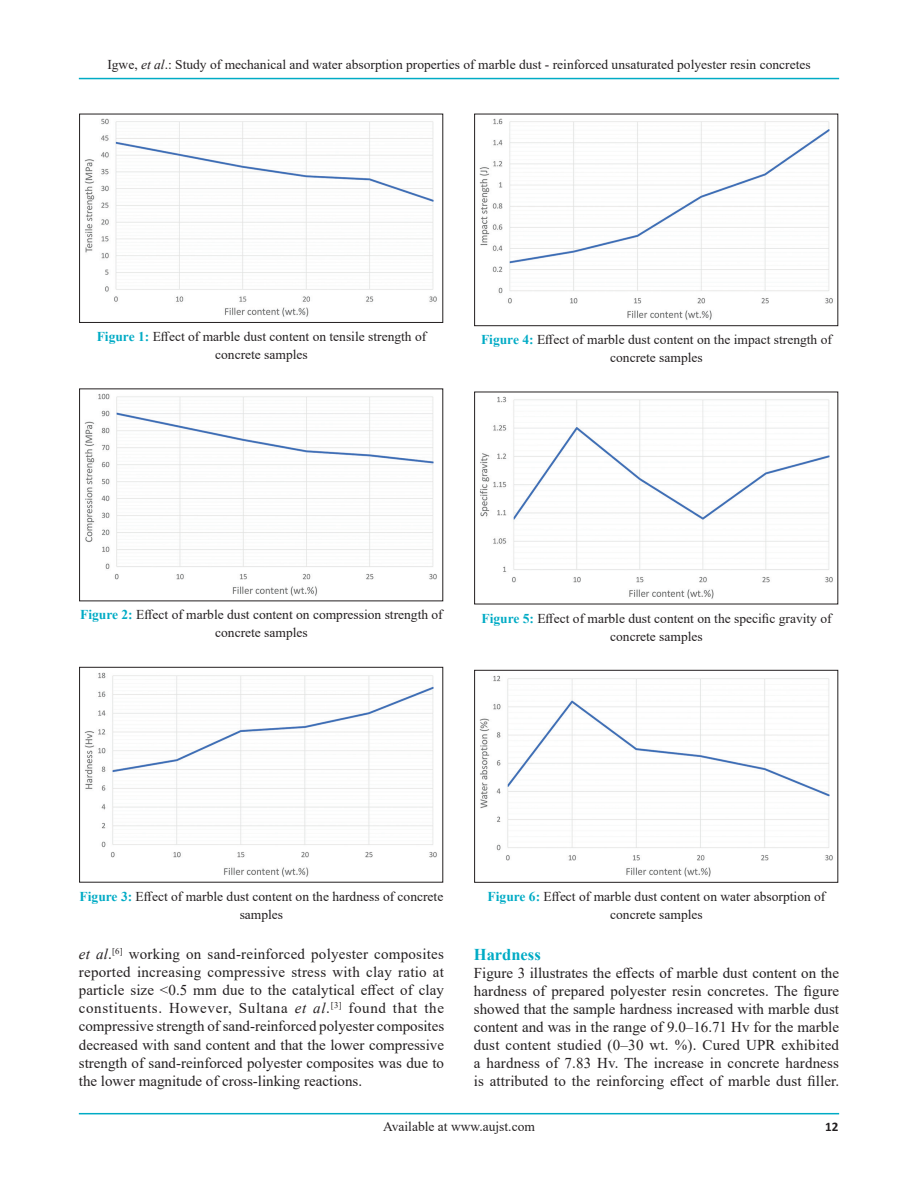
<style>
.page{position:relative;width:918px;height:1188px;background:#fff}
.page>*{position:absolute;margin:0;border:0;box-sizing:border-box;transform-origin:0 0}
.t1{font:700 16.5px "Times New Roman";color:#00abc5}
.TX{font:15px/18.1px "Times New Roman";letter-spacing:.005em;color:#231f20;text-align:justify}
.FGC{font:13.5px/18px "Times New Roman";color:#231f20;text-align:center}
.Num{font:700 13.05px "Calibri";color:#231f20}
.s1{font-style:italic}
.s2{font-weight:700;color:#00abc5}
</style>
<div class="page">
<hr style="left:79px;top:78px;width:760px;height:1px;background:#00abc5">
<hr style="left:79px;top:1113px;width:760px;height:1px;background:#00abc5">
<img style="left:84px;top:118px;width:353px;height:199px">
<div style="left:79px;top:114px;width:364px;height:209px;border:1px solid #231f20"></div>
<img style="left:84px;top:672px;width:353px;height:205px">
<div style="left:79px;top:667px;width:364px;height:215px;border:1px solid #231f20"></div>
<img style="left:479px;top:396px;width:354px;height:203px">
<img style="left:84px;top:393px;width:353px;height:203px">
<img style="left:479px;top:118px;width:354px;height:202px">
<div style="left:474px;top:114px;width:364px;height:212px;border:1px solid #231f20"></div>
<img style="left:479px;top:675px;width:354px;height:202px">
<div style="left:474px;top:670px;width:364px;height:213px;border:1px solid #231f20"></div>
<p class="FGC" style="left:107px;top:55px;width:705px">Igwe, <span class="s1">et al</span>.: Study of mechanical and water absorption properties of marble dust - reinforced unsaturated polyester resin concretes</p>
<p class="FGC" style="left:97px;top:327px;width:331px"><span class="s2">Figure 1:</span> Effect of marble dust content on tensile strength of concrete samples</p>
<p class="FGC" style="left:481px;top:330px;width:352px"><span class="s2">Figure 4:</span> Effect of marble dust content on the impact strength of concrete samples</p>
<p class="FGC" style="left:80px;top:605px;width:364px"><span class="s2">Figure 2:</span> Effect of marble dust content on compression strength of concrete samples</p>
<p class="FGC" style="left:481px;top:609px;width:352px"><span class="s2">Figure 5:</span> Effect of marble dust content on the specific gravity of concrete samples</p>
<p class="FGC" style="left:80px;top:887px;width:365px"><span class="s2">Figure 3:</span> Effect of marble dust content on the hardness of concrete samples</p>
<p class="FGC" style="left:488px;top:887px;width:339px"><span class="s2">Figure 6:</span> Effect of marble dust content on water absorption of concrete samples</p>
<p class="TX" style="left:79px;top:944px;width:367px"><span class="s1">et al</span>.<sup>[6]</sup> working on sand-reinforced polyester composites reported increasing compressive stress with clay ratio at particle size &lt;0.5 mm due to the catalytical effect of clay constituents. However, Sultana <span class="s1">et al</span>.<sup>[3]</sup> found that the compressive strength of sand-reinforced polyester composites decreased with sand content and that the lower compressive strength of sand-reinforced polyester composites was due to the lower magnitude of cross-linking reactions.</p>
<h2 class="t1" style="left:474px;top:942px;width:68px">Hardness</h2>
<p class="TX" style="left:474px;top:963px;width:367px">Figure 3 illustrates the effects of marble dust content on the hardness of prepared polyester resin concretes. The figure showed that the sample hardness increased with marble dust content and was in the range of 9.0–16.71 Hv for the marble dust content studied (0–30 wt. %). Cured UPR exhibited a hardness of 7.83 Hv. The increase in concrete hardness is attributed to the reinforcing effect of marble dust filler.</p>
<p class="FGC" style="left:383px;top:1118px;width:153px">Available at www.aujst.com</p>
<p class="Num" style="left:825px;top:1118px;width:15px">12</p>
</div>
